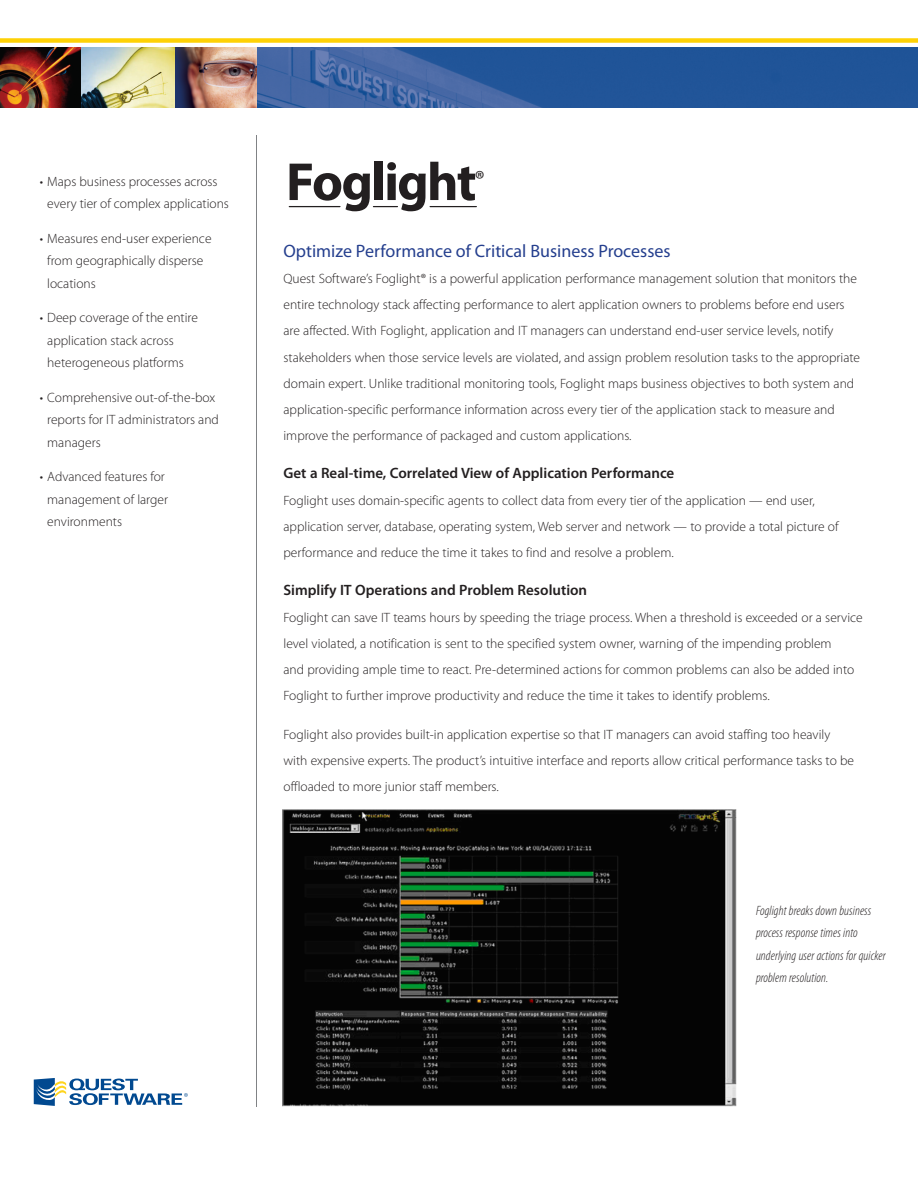
<style>
.page{position:relative;width:918px;height:1188px;background:#fff}
.page>*{position:absolute;margin:0;border:0;box-sizing:border-box;transform-origin:0 0}
.t1{font:700 54px "Myriad Pro";letter-spacing:-.035em;color:#231f20}
.t2{font:23.7px "Myriad Pro";color:#231f20}
.t3{font:18px "Myriad Pro";color:#253f8e}
.Heading_One{font:600 15px "Myriad Pro";color:#231f20}
.Body_Copy{font:600 15px "Myriad Pro";color:#231f20}
.Body_Copy-2{font:300 13.5px/26.2px "Myriad Pro";color:#231f20}
.Body_Copy-3{font:italic 300 condensed 13.5px/22.5px "Myriad Pro";letter-spacing:.005em;color:#231f20}
</style>
<div class="page">
<hr style="left:256px;top:135px;width:1px;height:972px;background:#808285">
<svg style="left:34px;top:1078px;width:154px;height:28px"></svg>
<img style="left:0;top:47px;width:918px;height:61px">
<div style="left:0;top:38px;width:918px;height:5px;background:#fed105"></div>
<svg style="left:288px;top:206px;width:189px;height:2px"></svg>
<img style="left:283px;top:809px;width:454px;height:297px">
<p class="Body_Copy-2" style="left:47px;top:170px;width:183px;line-height:22.5px;text-indent:-8px">• Maps business processes across every tier of complex applications</p>
<p class="Body_Copy-2" style="left:47px;top:227px;width:166px;line-height:22.5px;text-indent:-8px">• Measures end-user experience from geographically disperse locations</p>
<p class="Body_Copy-2" style="left:47px;top:306px;width:152px;line-height:22.5px;text-indent:-8px">• Deep coverage of the entire application stack across heterogeneous platforms</p>
<p class="Body_Copy-2" style="left:47px;top:386px;width:173px;line-height:22.5px;text-indent:-8px">• Comprehensive out-of-the-box reports for IT administrators and managers</p>
<p class="Body_Copy-2" style="left:47px;top:465px;width:122px;line-height:22.5px;text-indent:-8px">• Advanced features for management of larger environments</p>
<p class="t1" style="left:286px;top:147px;width:192px">Foglight</p>
<p class="t2" style="left:475px;top:164px;width:11px">®</p>
<p class="t3" style="left:284px;top:239px;width:389px">Optimize Performance of Critical Business Processes</p>
<p class="Body_Copy-2" style="left:284px;top:265px;width:578px">Quest Software’s Foglight® is a powerful application performance management solution that monitors the entire technology stack affecting performance to alert application owners to problems before end users are affected. With Foglight, application and IT managers can understand end-user service levels, notify stakeholders when those service levels are violated, and assign problem resolution tasks to the appropriate domain expert. Unlike traditional monitoring tools, Foglight maps business objectives to both system and application-specific performance information across every tier of the application stack to measure and improve the performance of packaged and custom applications.</p>
<p class="Heading_One" style="left:284px;top:464px;width:392px">Get a Real-time, Correlated View of Application Performance</p>
<p class="Body_Copy-2" style="left:284px;top:487px;width:557px">Foglight uses domain-specific agents to collect data from every tier of the application — end user, application server, database, operating system, Web server and network — to provide a total picture of performance and reduce the time it takes to find and resolve a problem.</p>
<p class="Body_Copy" style="left:284px;top:581px;width:305px">Simplify IT Operations and Problem Resolution</p>
<p class="Body_Copy-2" style="left:284px;top:604px;width:581px">Foglight can save IT teams hours by speeding the triage process. When a threshold is exceeded or a service level violated, a notification is sent to the specified system owner, warning of the impending problem<br>and providing ample time to react. Pre-determined actions for common problems can also be added into Foglight to further improve productivity and reduce the time it takes to identify problems.</p>
<p class="Body_Copy-2" style="left:284px;top:721px;width:572px">Foglight also provides built-in application expertise so that IT managers can avoid staffing too heavily with expensive experts. The product’s intuitive interface and reports allow critical performance tasks to be offloaded to more junior staff members.</p>
<p class="Body_Copy-3" style="left:756px;top:899px;width:131px">Foglight breaks down business process response times into underlying user actions for quicker problem resolution.</p>
</div>
